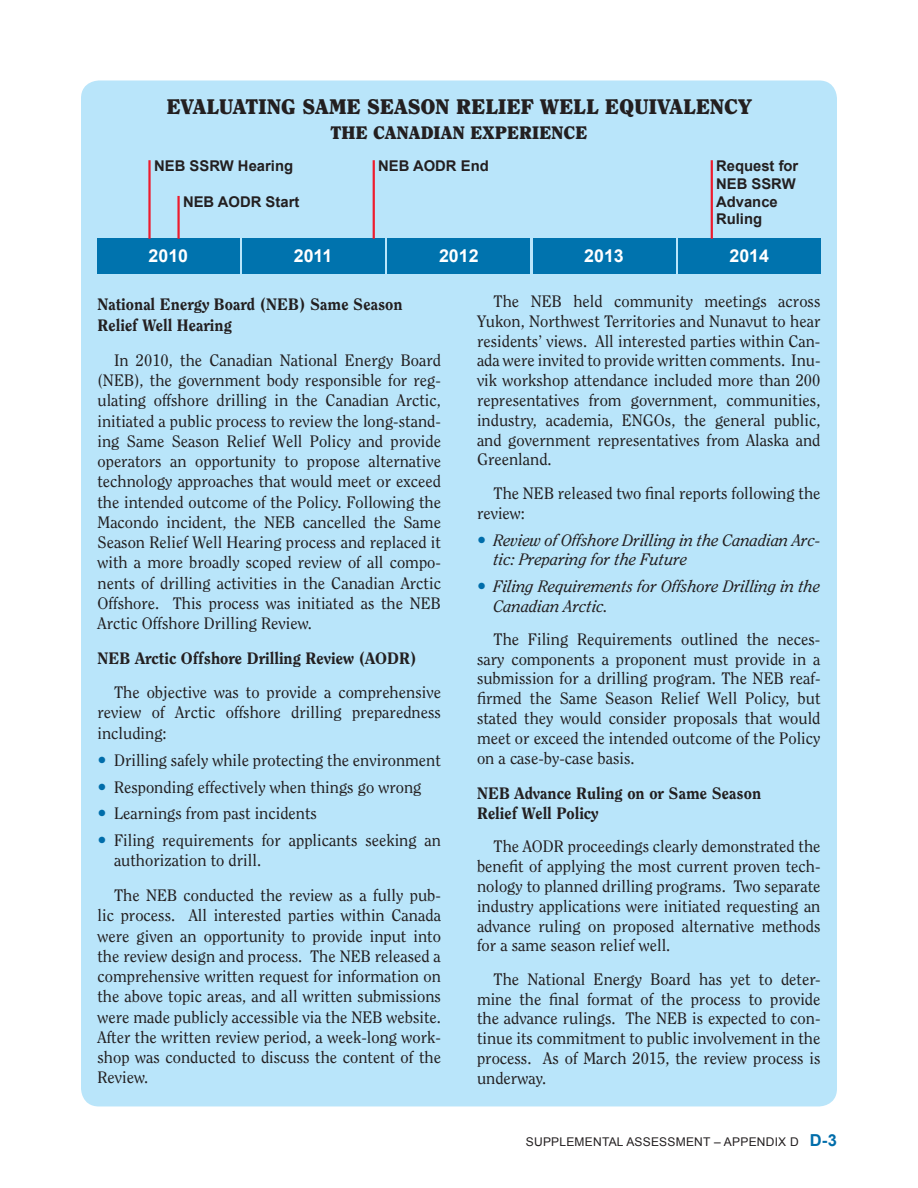
<style>
.page{position:relative;width:918px;height:1188px;background:#fff}
.page>*{position:absolute;margin:0;border:0;box-sizing:border-box;transform-origin:0 0}
.t1{font:900 21px "Clearface";letter-spacing:.005em;color:#231f20}
.t2{font:900 18px "Clearface";letter-spacing:.01em;color:#231f20}
.t3{font:700 17.85px "Arial";color:#fff}
.t4{font:16.5px/19.8px "Clearface";color:#231f20;text-align:justify}
.t5{font:800 16.5px/20.2px "Clearface";color:#231f20}
.t6{font:italic 16.5px/19.5px "Clearface";color:#231f20}
.t7{font:700 14.85px/17.9px "Arial";color:#231f20}
.t8{font:14.85px "Arial";color:#231f20}
.t9{font:12px "Arial";letter-spacing:.02em;color:#231f20}
.s1{font-weight:700;font-size:16.5px;color:#006daa}
</style>
<div class="page">
<div style="left:81px;top:80px;width:756px;height:1026px;background:#b9e5fa;border-radius:18px"></div>
<div style="left:98px;top:238px;width:142px;height:36px;background:#0073ae"></div>
<div style="left:243px;top:238px;width:142px;height:36px;background:#0073ae"></div>
<div style="left:388px;top:238px;width:142px;height:36px;background:#0073ae"></div>
<div style="left:533px;top:238px;width:142px;height:36px;background:#0073ae"></div>
<div style="left:678px;top:238px;width:142px;height:36px;background:#0073ae"></div>
<hr style="left:148px;top:160px;width:3px;height:79px;background:#ee1b2d">
<hr style="left:177px;top:196px;width:3px;height:43px;background:#ee1b2d">
<hr style="left:373px;top:160px;width:2px;height:79px;background:#ee1b2d">
<hr style="left:711px;top:160px;width:2px;height:79px;background:#ee1b2d">
<p class="t1" style="left:167px;top:94px;width:586px">EVALUATING SAME SEASON RELIEF WELL EQUIVALENCY</p>
<p class="t2" style="left:330px;top:121px;width:259px">THE CANADIAN EXPERIENCE</p>
<p class="t7" style="left:154px;top:157px;width:140px">NEB SSRW Hearing</p>
<p class="t7" style="left:183px;top:193px;width:118px">NEB AODR Start</p>
<p class="t7" style="left:378px;top:157px;width:112px">NEB AODR End</p>
<p class="t7" style="left:716px;top:157px;width:84px">Request for<br>NEB SSRW<br>Advance<br>Ruling</p>
<p class="t3" style="left:149px;top:246px;width:41px">2010</p>
<p class="t3" style="left:294px;top:246px;width:40px">2011</p>
<p class="t3" style="left:439px;top:246px;width:41px">2012</p>
<p class="t3" style="left:584px;top:246px;width:41px">2013</p>
<p class="t3" style="left:730px;top:246px;width:41px">2014</p>
<p class="t4" style="left:477px;top:291px;width:345px;text-indent:16px">The NEB held community meetings across Yukon, Northwest Territories and Nunavut to hear residents’ views. All interested parties within Can&shy;ada were invited to provide written comments. Inu&shy;vik workshop attendance included more than 200 representatives from government, communities, industry, academia, ENGOs, the general public, and government representatives from Alaska and Greenland.</p>
<p class="t4" style="left:477px;top:483px;width:345px;text-indent:16px">The NEB released two final reports following the review:</p>
<p class="t6" style="left:493px;top:530px;width:329px">Review of Offshore Drilling in the Canadian Arc&shy;tic: Preparing for the Future</p>
<p class="t6" style="left:494px;top:576px;width:328px">Filing Requirements for Offshore Drilling in the<br>Canadian Arctic.</p>
<p class="t4" style="left:477px;top:629px;width:345px;text-indent:16px">The Filing Requirements outlined the neces&shy;sary components a proponent must provide in a submission for a drilling program. The NEB reaf&shy;firmed the Same Season Relief Well Policy, but stated they would consider proposals that would meet or exceed the intended outcome of the Policy on a case-by-case basis.</p>
<p class="t5" style="left:477px;top:783px;width:286px">NEB Advance Ruling on or Same Season<br>Relief Well Policy</p>
<p class="t4" style="left:477px;top:837px;width:345px;text-indent:17px">The AODR proceedings clearly demonstrated the benefit of applying the most current proven tech&shy;nology to planned drilling programs. Two separate industry applications were initiated requesting an advance ruling on proposed alternative methods for a same season relief well.</p>
<p class="t4" style="left:477px;top:969px;width:345px;text-indent:16px">The National Energy Board has yet to deter&shy;mine the final format of the process to provide the advance rulings. The NEB is expected to con&shy;tinue its commitment to public involvement in the process. As of March 2015, the review process is underway.</p>
<p class="t5" style="left:98px;top:294px;width:307px">National Energy Board (NEB) Same Season<br>Relief Well Hearing</p>
<p class="t4" style="left:98px;top:350px;width:345px;line-height:20.2px;text-indent:16px">In 2010, the Canadian National Energy Board (NEB), the government body responsible for reg&shy;ulating offshore drilling in the Canadian Arctic, initiated a public process to review the long-stand&shy;ing Same Season Relief Well Policy and provide operators an opportunity to propose alternative technology approaches that would meet or exceed the intended outcome of the Policy. Following the Macondo incident, the NEB cancelled the Same Season Relief Well Hearing process and replaced it with a more broadly scoped review of all compo&shy;nents of drilling activities in the Canadian Arctic Offshore. This process was initiated as the NEB Arctic Offshore Drilling Review.</p>
<p class="t5" style="left:98px;top:648px;width:321px">NEB Arctic Offshore Drilling Review (AODR)</p>
<p class="t4" style="left:98px;top:682px;width:345px;line-height:20.2px;text-indent:16px">The objective was to provide a comprehensive review of Arctic offshore drilling preparedness including:</p>
<p class="t4" style="left:114px;top:746px;width:329px;line-height:27px;text-align:left">Drilling safely while protecting the environment Responding effectively when things go wrong Learnings from past incidents<br>Filing requirements for applicants seeking an</p>
<p class="t4" style="left:114px;top:842px;width:328px;line-height:35.2px">authorization to drill.<br>The NEB conducted the review as a fully pub-</p>
<p class="t4" style="left:97px;top:905px;width:345px;line-height:20.2px">lic process. All interested parties within Canada were given an opportunity to provide input into the review design and process. The NEB released a comprehensive written request for information on the above topic areas, and all written submissions were made publicly accessible via the NEB website.<br>After the written review period, a week-long work&shy;shop was conducted to discuss the content of the Review.</p>
<p class="t8" style="left:356px;top:300px;width:208px">Timeline graphic for ES sidebar</p>
<p class="t9" style="left:526px;top:1134px;width:313px">SUPPLEMENTAL ASSESSMENT – APPENDIX D <span class="s1">D-3</span></p>
</div>
